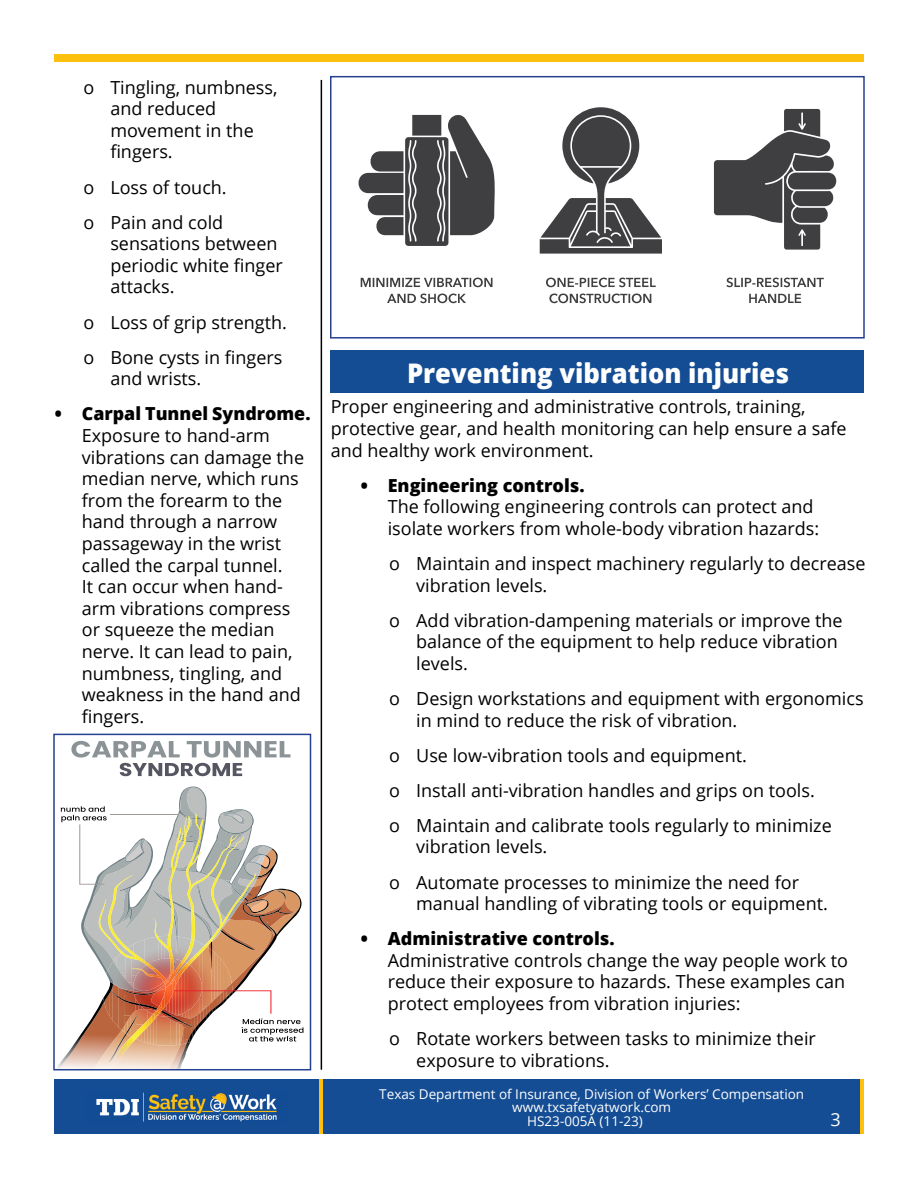
<style>
.page{position:relative;width:918px;height:1188px;background:#fff}
.page>*{position:absolute;margin:0;border:0;box-sizing:border-box;transform-origin:0 0}
.t1{font:800 27px "Open Sans";color:#fff;scale:.95 1}
.t2{font:18px/21.6px "Open Sans";color:#000}
.t3{font:800 18px "Open Sans";color:#000}
.t4{font:18px "Open Sans";color:#fff}
.t5{font:13.5px "Open Sans";color:#fff}
</style>
<div class="page">
<svg style="left:71px;top:741px;width:220px;height:35px"></svg>
<svg style="left:59px;top:787px;width:244px;height:280px"></svg>
<div style="left:53px;top:734px;width:258px;height:336px;border:2px solid #25408f"></div>
<svg style="left:358px;top:114px;width:137px;height:132px"></svg>
<svg style="left:549px;top:294px;width:102px;height:9px"></svg>
<svg style="left:546px;top:278px;width:110px;height:9px"></svg>
<svg style="left:387px;top:294px;width:79px;height:9px"></svg>
<svg style="left:361px;top:278px;width:132px;height:9px"></svg>
<svg style="left:749px;top:294px;width:52px;height:9px"></svg>
<svg style="left:726px;top:278px;width:98px;height:9px"></svg>
<svg style="left:540px;top:107px;width:122px;height:147px"></svg>
<svg style="left:714px;top:109px;width:122px;height:141px"></svg>
<div style="left:331px;top:350px;width:533px;height:43px;background:#154d94"></div>
<div style="left:54px;top:1080px;width:810px;height:54px;background:#154d94"></div>
<img style="left:96px;top:1092px;width:181px;height:30px">
<hr style="left:860px;top:1080px;width:4px;height:54px;background:#fec00f">
<hr style="left:319px;top:1080px;width:4px;height:54px;background:#fec00f">
<div style="left:330px;top:76px;width:535px;height:263px;border:2px solid #25408f"></div>
<hr style="left:321px;top:80px;width:1px;height:990px;background:#000">
<div style="left:54px;top:54px;width:810px;height:7px;background:#fec00f"></div>
<p class="t2" style="left:110px;top:76px;width:169px;text-indent:-27px">o Tingling, numbness, and reduced movement in the fingers.</p>
<p class="t2" style="left:83px;top:169px;width:145px;line-height:35.1px">o Loss of touch. o Pain and cold</p>
<p class="t2" style="left:110px;top:232px;width:174px">sensations between periodic white finger attacks.</p>
<p class="t2" style="left:83px;top:304px;width:205px;line-height:35.1px">o Loss of grip strength. o Bone cysts in fingers</p>
<p class="t2" style="left:110px;top:367px;width:92px">and wrists.</p>
<p class="t3" style="left:55px;top:400px;width:257px">• Carpal Tunnel Syndrome.</p>
<p class="t2" style="left:82px;top:424px;width:224px">Exposure to hand-arm vibrations can damage the median nerve, which runs from the forearm to the hand through a narrow passageway in the wrist called the carpal tunnel.<br>It can occur when hand&shy;arm vibrations compress or squeeze the median nerve. It can lead to pain, numbness, tingling, and weakness in the hand and fingers.</p>
<h1 class="t1" style="left:407px;top:353px;width:404px">Preventing vibration injuries</h1>
<p class="t2" style="left:331px;top:396px;width:518px">Proper engineering and administrative controls, training, protective gear, and health monitoring can help ensure a safe and healthy work environment.</p>
<p class="t3" style="left:361px;top:471px;width:225px">• Engineering controls.</p>
<p class="t2" style="left:388px;top:495px;width:433px">The following engineering controls can protect and isolate workers from whole-body vibration hazards:</p>
<p class="t2" style="left:416px;top:552px;width:451px;text-indent:-27px">o Maintain and inspect machinery regularly to decrease vibration levels.</p>
<p class="t2" style="left:416px;top:609px;width:428px;text-indent:-27px">o Add vibration-dampening materials or improve the balance of the equipment to help reduce vibration levels.</p>
<p class="t2" style="left:416px;top:687px;width:449px;text-indent:-27px">o Design workstations and equipment with ergonomics in mind to reduce the risk of vibration.</p>
<p class="t2" style="left:389px;top:737px;width:444px;line-height:35.1px">o Use low-vibration tools and equipment.<br>o Install anti-vibration handles and grips on tools.<br>o Maintain and calibrate tools regularly to minimize</p>
<p class="t2" style="left:389px;top:829px;width:411px;line-height:35.1px;text-indent:27px">vibration levels.<br>o Automate processes to minimize the need for</p>
<p class="t2" style="left:416px;top:892px;width:413px">manual handling of vibrating tools or equipment.</p>
<p class="t3" style="left:361px;top:925px;width:255px">• Administrative controls.</p>
<p class="t2" style="left:388px;top:949px;width:462px">Administrative controls change the way people work to reduce their exposure to hazards. These examples can protect employees from vibration injuries:</p>
<p class="t2" style="left:416px;top:1027px;width:401px;text-indent:-27px">o Rotate workers between tasks to minimize their exposure to vibrations.</p>
<p class="t5" style="left:379px;top:1084px;width:426px">Texas Department of Insurance, Division of Workers’ Compensation</p>
<p class="t5" style="left:512px;top:1098px;width:160px">www.txsafetyatwork.com</p>
<p class="t5" style="left:527px;top:1111px;width:117px">HS23-005A (11-23)</p>
<p class="t4" style="left:831px;top:1107px;width:12px">3</p>
</div>
